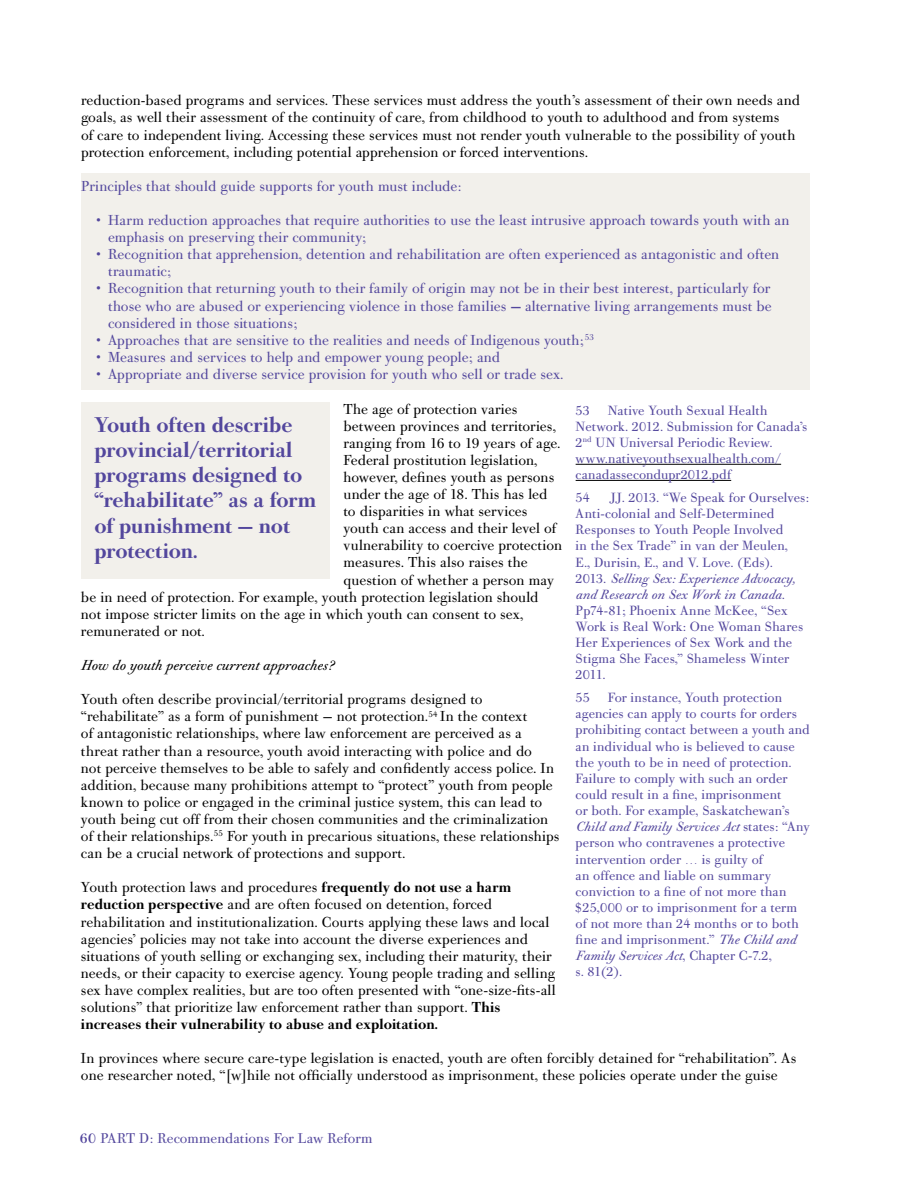
<style>
.page{position:relative;width:918px;height:1188px;background:#fff}
.page>*{position:absolute;margin:0;border:0;box-sizing:border-box;transform-origin:0 0}
.t1{font:500 21px/25.2px "Bodoni Old Face BE";color:#53479d}
.t2{font:14.25px/17.1px "Bodoni Old Face BE";letter-spacing:.005em;color:#000}
.t3{font:14.25px/17.1px "Bodoni Old Face BE";letter-spacing:.005em;color:#53479d}
.t4{font:italic 14.25px "Bodoni Old Face BE";letter-spacing:.015em;color:#000}
.t5{font:13.95px "Bodoni Old Face BE";letter-spacing:.005em;color:#53479d}
.t6{font:13.2px/16.2px "Bodoni Old Face BE";letter-spacing:.01em;color:#53479d}
.s1{font-size:14.7px}
.s2{font-weight:500}
.s3{font-style:italic}
</style>
<div class="page">
<div style="left:81px;top:174px;width:729px;height:216px;background:#f2f0eb"></div>
<hr style="left:576px;top:464px;width:205px;height:1px;background:#000">
<hr style="left:576px;top:480px;width:155px;height:1px;background:#000">
<div style="left:81px;top:402px;width:248px;height:177px;background:#f2f0eb"></div>
<p class="t2" style="left:81px;top:92px;width:721px">reduction-based programs and services. These services must address the youth’s assessment of their own needs and goals, as well their assessment of the continuity of care, from childhood to youth to adulthood and from systems<br>of care to independent living. Accessing these services must not render youth vulnerable to the possibility of youth protection enforcement, including potential apprehension or forced interventions.</p>
<p class="t3" style="left:81px;top:177px;width:382px">Principles that should guide supports for youth must include:</p>
<p class="t3" style="left:108px;top:212px;width:683px;text-indent:-12px"><span class="s1">•</span> Harm reduction approaches that require authorities to use the least intrusive approach towards youth with an emphasis on preserving their community;</p>
<p class="t3" style="left:108px;top:246px;width:673px;text-indent:-12px"><span class="s1">•</span> Recognition that apprehension, detention and rehabilitation are often experienced as antagonistic and often traumatic;</p>
<p class="t3" style="left:108px;top:280px;width:665px;text-align:justify;text-indent:-12px"><span class="s1">•</span> Recognition that returning youth to their family of origin may not be in their best interest, particularly for those who are abused or experiencing violence in those families <span class="s2">—</span> alternative living arrangements must be considered in those situations;</p>
<p class="t3" style="left:96px;top:332px;width:500px"><span class="s1">•</span> Approaches that are sensitive to the realities and needs of Indigenous youth;<sup>53</sup></p>
<p class="t3" style="left:96px;top:349px;width:406px"><span class="s1">•</span> Measures and services to help and empower young people; and</p>
<p class="t3" style="left:96px;top:366px;width:469px"><span class="s1">•</span> Appropriate and diverse service provision for youth who sell or trade sex.</p>
<p class="t2" style="left:343px;top:400px;width:176px">The age of protection varies</p>
<p class="t2" style="left:343px;top:417px;width:214px">between provinces and territories,</p>
<p class="t2" style="left:343px;top:434px;width:219px">ranging from 16 to 19 years of age.</p>
<p class="t2" style="left:343px;top:452px;width:196px">Federal prostitution legislation,</p>
<p class="t2" style="left:343px;top:469px;width:212px">however, defines youth as persons</p>
<p class="t2" style="left:343px;top:486px;width:206px">under the age of 18. This has led</p>
<p class="t2" style="left:343px;top:503px;width:186px">to disparities in what services</p>
<p class="t2" style="left:343px;top:520px;width:214px">youth can access and their level of</p>
<p class="t2" style="left:343px;top:537px;width:220px">vulnerability to coercive protection</p>
<p class="t2" style="left:343px;top:554px;width:186px">measures. This also raises the</p>
<p class="t2" style="left:343px;top:571px;width:212px">question of whether a person may</p>
<p class="t2" style="left:81px;top:588px;width:459px">be in need of protection. For example, youth protection legislation should</p>
<p class="t2" style="left:81px;top:605px;width:444px">not impose stricter limits on the age in which youth can consent to sex,</p>
<p class="t2" style="left:81px;top:623px;width:125px">remunerated or not.</p>
<p class="t4" style="left:81px;top:657px;width:254px">How do youth perceive current approaches?</p>
<p class="t2" style="left:81px;top:691px;width:480px">Youth often describe provincial/territorial programs designed to “rehabilitate” as a form of punishment — not protection.<sup>54</sup> In the context<br>of antagonistic relationships, where law enforcement are perceived as a threat rather than a resource, youth avoid interacting with police and do<br>not perceive themselves to be able to safely and confidently access police. In addition, because many prohibitions attempt to “protect” youth from people known to police or engaged in the criminal justice system, this can lead to youth being cut off from their chosen communities and the criminalization of their relationships.<sup>55</sup> For youth in precarious situations, these relationships can be a crucial network of protections and support.</p>
<p class="t2" style="left:81px;top:879px;width:476px">Youth protection laws and procedures <span class="s2">frequently do not use a harm reduction perspective</span> and are often focused on detention, forced rehabilitation and institutionalization. Courts applying these laws and local agencies’ policies may not take into account the diverse experiences and situations of youth selling or exchanging sex, including their maturity, their needs, or their capacity to exercise agency. Young people trading and selling sex have complex realities, but are too often presented with “one-size-fits-all solutions” that prioritize law enforcement rather than support. <span class="s2">This increases their vulnerability to abuse and exploitation.</span></p>
<p class="t2" style="left:81px;top:1050px;width:717px">In provinces where secure care-type legislation is enacted, youth are often forcibly detained for “rehabilitation”. As one researcher noted, “[w]hile not officially understood as imprisonment, these policies operate under the guise</p>
<p class="t6" style="left:576px;top:402px;width:233px;text-indent:32px">Native Youth Sexual Health Network. 2012. Submission for Canada’s 2<sup>nd</sup> UN Universal Periodic Review. www.nativeyouthsexualhealth.com/ canadassecondupr2012.pdf</p>
<p class="t6" style="left:576px;top:489px;width:16px">54</p>
<p class="t6" style="left:576px;top:402px;width:16px">53</p>
<h1 class="t1" style="left:94px;top:412px;width:223px">Youth often describe provincial/territorial programs designed to “rehabilitate” as a form of punishment — not protection.</h1>
<p class="t6" style="left:576px;top:489px;width:235px;text-indent:34px">JJ. 2013. “We Speak for Ourselves:<br>Anti-colonial and Self-Determined Responses to Youth People Involved<br>in the Sex Trade” in van der Meulen,<br>E., Durisin, E., and V. Love. (Eds).<br>2013. <span class="s3">Selling Sex: Experience Advocacy, and Research on Sex Work in Canada</span>.<br>Pp74-81; Phoenix Anne McKee, “Sex Work is Real Work: One Woman Shares Her Experiences of Sex Work and the Stigma She Faces,” Shameless Winter 2011.</p>
<p class="t6" style="left:576px;top:690px;width:16px">55</p>
<p class="t6" style="left:576px;top:690px;width:236px;text-indent:32px">For instance, Youth protection agencies can apply to courts for orders prohibiting contact between a youth and an individual who is believed to cause the youth to be in need of protection.<br>Failure to comply with such an order could result in a fine, imprisonment<br>or both. For example, Saskatchewan’s <span class="s3">Child and Family Services Act</span> states: “Any person who contravenes a protective intervention order … is guilty of<br>an offence and liable on summary conviction to a fine of not more than $25,000 or to imprisonment for a term of not more than 24 months or to both fine and imprisonment.” <span class="s3">The Child and Family Services Act</span>, Chapter C-7.2,<br>s. 81(2).</p>
<p class="t5" style="left:80px;top:1129px;width:294px"><span class="s2">60</span> PART D: Recommendations For Law Reform</p>
</div>
